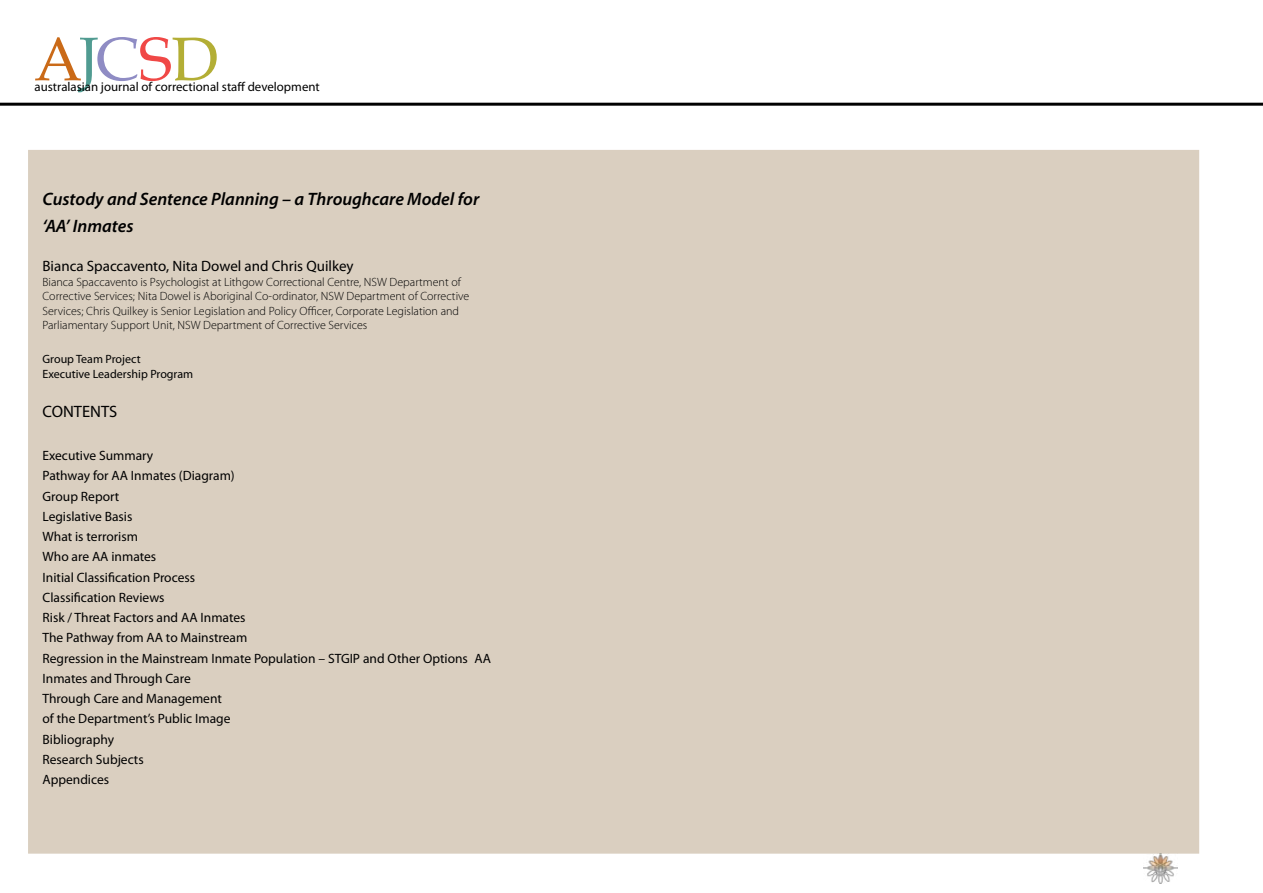
<style>
.page{position:relative;width:1263px;height:893px;background:#fff}
.page>*{position:absolute;margin:0;border:0;box-sizing:border-box;transform-origin:0 0}
.t1{font:61.65px "Book Antiqua";letter-spacing:-.03em;color:#ca6a18}
.t2{font:italic 600 18px/27px "Myriad Pro";color:#000}
.t3{font:16.5px "Myriad Pro";color:#000}
.t4{font:15px "Myriad Pro";color:#000}
.t5{font:13.5px/20.2px "Myriad Pro";color:#000}
.t6{font:12.9px "Myriad Pro";color:#000}
.t7{font:300 12px/14.4px "Myriad Pro";color:#000}
.t8{font:12px/14.4px "Myriad Pro";color:#000}
.s1{color:#509b91}
.s2{color:#8f8cc4}
.s3{color:#f04846}
.s4{color:#b3ae35}
</style>
<div class="page">
<div style="left:28px;top:150px;width:1171px;height:704px;background:#dacfc0;border:2px solid #dacfc0"></div>
<hr style="left:0;top:103px;width:1263px;height:3px;background:#000">
<img style="left:1143px;top:854px;width:35px;height:30px">
<h1 class="t1" style="left:34px;top:16px;width:186px">A<span class="s1">J</span><span class="s2">C</span><span class="s3">S</span><span class="s4">D</span></h1>
<p class="t6" style="left:35px;top:78px;width:287px">australasian journal of correctional staff development</p>
<h2 class="t2" style="left:43px;top:185px;width:438px">Custody and Sentence Planning – a Throughcare Model for ‘AA’ Inmates</h2>
<p class="t4" style="left:43px;top:257px;width:313px">Bianca Spaccavento, Nita Dowel and Chris Quilkey</p>
<p class="t7" style="left:43px;top:275px;width:428px">Bianca Spaccavento is Psychologist at Lithgow Correctional Centre, NSW Department of Corrective Services; Nita Dowel is Aboriginal Co-ordinator, NSW Department of Corrective Services; Chris Quilkey is Senior Legislation and Policy Officer, Corporate Legislation and Parliamentary Support Unit, NSW Department of Corrective Services</p>
<p class="t8" style="left:43px;top:352px;width:152px">Group Team Project<br>Executive Leadership Program</p>
<p class="t3" style="left:43px;top:402px;width:76px">CONTENTS</p>
<p class="t5" style="left:43px;top:445px;width:450px">Executive Summary<br>Pathway for AA Inmates (Diagram)<br>Group Report<br>Legislative Basis<br>What is terrorism<br>Who are AA inmates<br>Initial Classification Process<br>Classification Reviews<br>Risk / Threat Factors and AA Inmates<br>The Pathway from AA to Mainstream<br>Regression in the Mainstream Inmate Population – STGIP and Other Options AA<br>Inmates and Through Care<br>Through Care and Management<br>of the Department’s Public Image<br>Bibliography<br>Research Subjects<br>Appendices</p>
</div>
